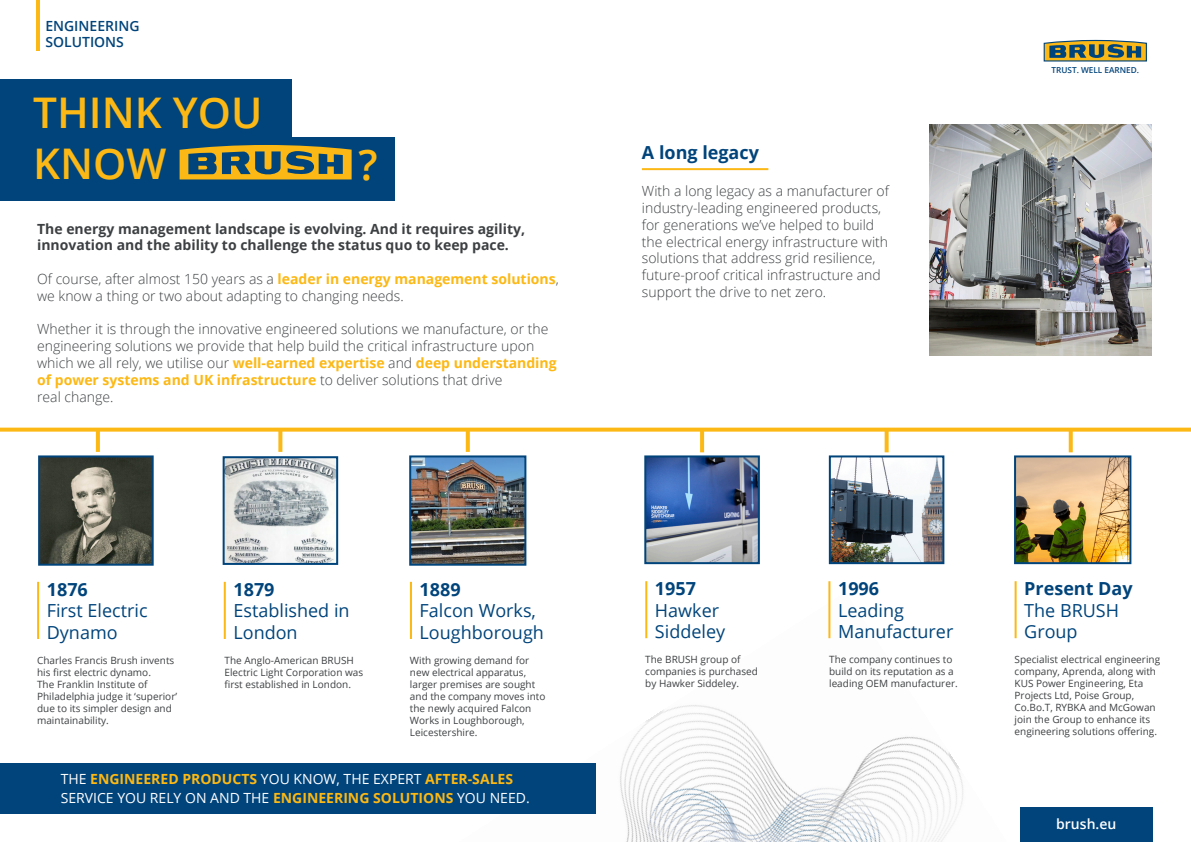
<style>
.page{position:relative;width:1191px;height:842px;background:#fff}
.page>*{position:absolute;margin:0;border:0;box-sizing:border-box;transform-origin:0 0}
.t1{font:600 42.3px "Open Sans";color:#fcb814}
.t2{font:18px/21.6px "Open Sans";color:#00447b}
.t3{font:700 18px "Open Sans";color:#00447b}
.t4{font:300 14px/16.8px "Open Sans";color:#3d4042}
.t5{font:700 14px/16.8px "Open Sans";color:#3d4042}
.t6{font:14px "Open Sans";color:#fff}
.t7{font:700 14px "Open Sans";color:#fcb814}
.t8{font:600 14px/16.8px "Open Sans";color:#00447b}
.t9{font:600 14px "Open Sans";color:#fff}
.t10{font:10px/12px "Open Sans";color:#3d4042}
.t11{font:600 8.2px "Open Sans";color:#00447b}
.s1{font-weight:700;color:#fcb814}
.s2{font-weight:700}
.s3{font-weight:400;color:#fff}
</style>
<div class="page">
<div style="left:1019px;top:806px;width:133px;height:36px;background:#00447b"></div>
<hr style="left:36px;top:0;width:4px;height:50px;background:#fcb814">
<img style="left:595px;top:591px;width:368px;height:251px">
<div style="left:0;top:80px;width:291px;height:65px;background:#00447b"></div>
<div style="left:0;top:763px;width:595px;height:51px;background:#00447b"></div>
<div style="left:0;top:137px;width:394px;height:64px;background:#00447b"></div>
<img style="left:929px;top:125px;width:222px;height:230px">
<hr style="left:37px;top:582px;width:2px;height:57px;background:#fcb814">
<img style="left:41px;top:458px;width:110px;height:105px">
<div style="left:38px;top:455px;width:116px;height:111px;border:2px solid #00447b"></div>
<hr style="left:224px;top:582px;width:2px;height:57px;background:#fcb814">
<hr style="left:410px;top:582px;width:2px;height:57px;background:#fcb814">
<img style="left:412px;top:458px;width:111px;height:105px">
<div style="left:409px;top:455px;width:117px;height:111px;border:2px solid #00447b"></div>
<hr style="left:645px;top:581px;width:2px;height:57px;background:#fcb814">
<img style="left:1017px;top:458px;width:111px;height:103px">
<div style="left:1014px;top:455px;width:117px;height:109px;border:2px solid #00447b"></div>
<hr style="left:828px;top:581px;width:2px;height:57px;background:#fcb814">
<img style="left:832px;top:458px;width:109px;height:103px">
<div style="left:829px;top:455px;width:115px;height:109px;border:2px solid #00447b"></div>
<hr style="left:1014px;top:581px;width:2px;height:57px;background:#fcb814">
<img style="left:647px;top:458px;width:110px;height:103px">
<div style="left:644px;top:455px;width:116px;height:109px;border:2px solid #00447b"></div>
<img style="left:226px;top:459px;width:109px;height:103px">
<div style="left:223px;top:456px;width:115px;height:109px;border:2px solid #00447b"></div>
<hr style="left:642px;top:168px;width:126px;height:2px;background:#fcb814">
<svg style="left:96px;top:432px;width:4px;height:20px"></svg>
<svg style="left:466px;top:432px;width:4px;height:20px"></svg>
<svg style="left:278px;top:432px;width:4px;height:20px"></svg>
<svg style="left:700px;top:432px;width:4px;height:20px"></svg>
<svg style="left:1068px;top:432px;width:4px;height:20px"></svg>
<svg style="left:884px;top:432px;width:4px;height:20px"></svg>
<svg style="left:0;top:428px;width:1191px;height:4px;background:#fcbe29"></svg>
<svg style="left:180px;top:145px;width:171px;height:34px"></svg>
<svg style="left:1043px;top:40px;width:104px;height:22px;background:#888753"></svg>
<h3 class="t8" style="left:45px;top:17px;width:96px">ENGINEERING<br>SOLUTIONS</h3>
<p class="t1" style="left:33px;top:84px;width:231px">THINK YOU</p>
<p class="t1" style="left:33px;top:134px;width:135px">KNOW</p>
<p class="t1" style="left:358px;top:135px;width:21px">?</p>
<p class="t5" style="left:37px;top:220px;width:489px">The energy management landscape is evolving. And it requires agility, innovation and the ability to challenge the status quo to keep pace.</p>
<p class="t4" style="left:37px;top:270px;width:523px">Of course, after almost 150 years as a <span class="s1">leader in energy management solutions</span>, we know a thing or two about adapting to changing needs.</p>
<p class="t4" style="left:37px;top:321px;width:521px">Whether it is through the innovative engineered solutions we manufacture, or the engineering solutions we provide that help build the critical infrastructure upon which we all rely, we utilise our <span class="s1">well-earned expertise</span> and <span class="s1">deep understanding of power systems and UK infrastructure</span> to deliver solutions that drive<br>real change.</p>
<p class="t3" style="left:47px;top:576px;width:43px">1876</p>
<p class="t2" style="left:47px;top:599px;width:102px">First Electric<br>Dynamo</p>
<p class="t10" style="left:37px;top:654px;width:141px">Charles Francis Brush invents his first electric dynamo.<br>The Franklin Institute of<br>Philadelphia judge it ‘superior’ due to its simpler design and maintainability.</p>
<p class="t3" style="left:233px;top:576px;width:43px">1879</p>
<p class="t2" style="left:233px;top:599px;width:118px">Established in<br>London</p>
<p class="t10" style="left:224px;top:654px;width:140px">The Anglo-American BRUSH<br>Electric Light Corporation was first established in London.</p>
<p class="t2" style="left:419px;top:578px;width:126px"><span class="s2">1889<br></span>Falcon Works,<br>Loughborough</p>
<p class="t10" style="left:410px;top:654px;width:137px">With growing demand for new electrical apparatus, larger premises are sought and the company moves into the newly acquired Falcon<br>Works in Loughborough,<br>Leicestershire.</p>
<p class="t7" style="left:61px;top:769px;width:454px"><span class="s3">THE</span> ENGINEERED PRODUCTS <span class="s3">YOU KNOW, THE EXPERT</span> AFTER-SALES</p>
<p class="t6" style="left:61px;top:789px;width:470px">SERVICE YOU RELY ON AND THE <span class="s1">ENGINEERING SOLUTIONS</span> YOU NEED.</p>
<p class="t3" style="left:642px;top:140px;width:119px">A long legacy</p>
<p class="t4" style="left:642px;top:182px;width:248px">With a long legacy as a manufacturer of industry-leading engineered products, for generations we’ve helped to build the electrical energy infrastructure with solutions that address grid resilience, future-proof critical infrastructure and support the drive to net zero.</p>
<p class="t11" style="left:1051px;top:65px;width:89px">TRUST. WELL EARNED.</p>
<p class="t3" style="left:655px;top:576px;width:43px">1957</p>
<p class="t2" style="left:655px;top:599px;width:66px">Hawker</p>
<p class="t2" style="left:655px;top:620px;width:72px">Siddeley</p>
<p class="t3" style="left:838px;top:576px;width:43px">1996</p>
<p class="t2" style="left:838px;top:599px;width:67px">Leading</p>
<p class="t2" style="left:838px;top:620px;width:117px">Manufacturer</p>
<p class="t3" style="left:1024px;top:576px;width:110px">Present Day</p>
<p class="t2" style="left:1024px;top:599px;width:96px">The BRUSH</p>
<p class="t2" style="left:1024px;top:620px;width:55px">Group</p>
<p class="t10" style="left:645px;top:653px;width:97px">The BRUSH group of</p>
<p class="t10" style="left:645px;top:665px;width:114px">companies is purchased by Hawker Siddeley.</p>
<p class="t10" style="left:829px;top:653px;width:130px">The company continues to build on its reputation as a leading OEM manufacturer.</p>
<p class="t10" style="left:1014px;top:653px;width:147px">Specialist electrical engineering company, Aprenda, along with<br>KUS Power Engineering, Eta<br>Projects Ltd, Poise Group,<br>Co.Bo.T, RYBKA and McGowan join the Group to enhance its engineering solutions offering.</p>
<h3 class="t9" style="left:1056px;top:814px;width:62px">brush.eu</h3>
</div>
